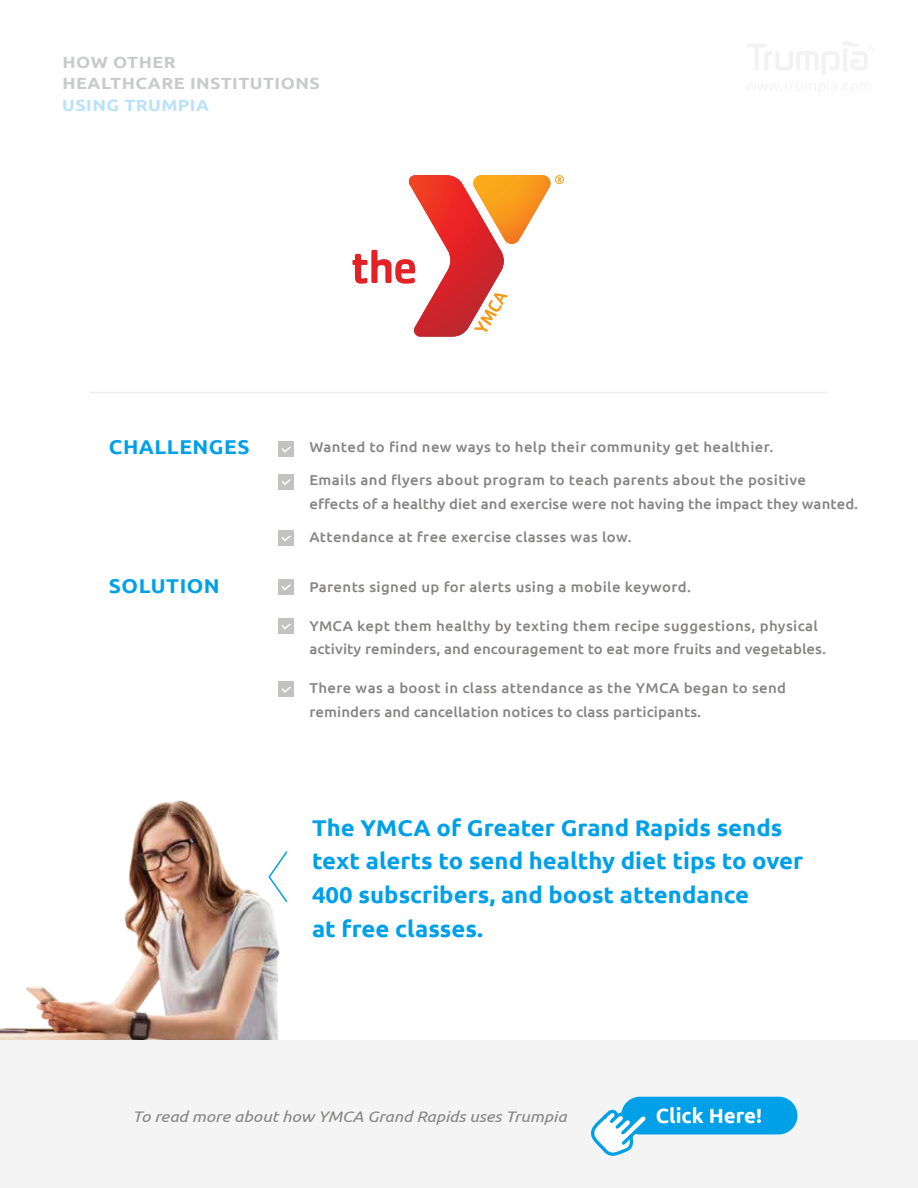
<style>
.page{position:relative;width:918px;height:1188px;background:#fff}
.page>*{position:absolute;margin:0;border:0;box-sizing:border-box;transform-origin:0 0}
.t1{font:700 22.8px/33.9px "Ubuntu";color:#00a0e9;scale:1.05 1}
.t2{font:700 20.55px "Ubuntu";color:#fff}
.t3{font:700 19.95px "Ubuntu";letter-spacing:.025em;color:#00a0e9;scale:1.05 1}
.t4{font:700 16.2px/21.1px "Ubuntu";letter-spacing:.025em;color:#c9caca;scale:1.11 1}
.t5{font:700 16.2px "Ubuntu";letter-spacing:.025em;color:#bae3f9;scale:1.11 1}
.t6{font:italic 15.3px "Ubuntu";color:#868584;scale:1.11 1}
.t7{font:500 14.25px/23.9px "Ubuntu";letter-spacing:.005em;color:#868584;scale:1.05 1}
.t8{font:500 14.25px "Ubuntu";letter-spacing:.025em;color:#868584;scale:1.05 1}
</style>
<div class="page">
<img style="left:0;top:800px;width:318px;height:241px">
<div style="left:0;top:1041px;width:918px;height:147px;background:#f4f4f4"></div>
<svg style="left:747px;top:41px;width:123px;height:53px"></svg>
<hr style="left:90px;top:392px;width:738px;height:1px;background:#efefef">
<div style="left:278px;top:441px;width:16px;height:16px;background:#c2c2c1"></div>
<svg style="left:282px;top:446px;width:9px;height:7px"></svg>
<div style="left:278px;top:474px;width:16px;height:15px;background:#c2c2c1"></div>
<svg style="left:281px;top:479px;width:10px;height:6px"></svg>
<div style="left:278px;top:530px;width:16px;height:16px;background:#c2c2c1"></div>
<svg style="left:281px;top:535px;width:10px;height:7px"></svg>
<div style="left:278px;top:579px;width:16px;height:16px;background:#c2c2c1"></div>
<svg style="left:281px;top:584px;width:10px;height:7px"></svg>
<div style="left:278px;top:618px;width:16px;height:16px;background:#c2c2c1"></div>
<svg style="left:281px;top:623px;width:10px;height:7px"></svg>
<div style="left:278px;top:682px;width:16px;height:15px;background:#c2c2c1"></div>
<svg style="left:281px;top:687px;width:10px;height:6px"></svg>
<div style="left:621px;top:1097px;width:176px;height:37px;background:#00a0e9;border-radius:19px"></div>
<svg style="left:591px;top:1105px;width:60px;height:51px"></svg>
<svg style="left:267px;top:850px;width:22px;height:54px"></svg>
<svg style="left:352px;top:175px;width:212px;height:162px"></svg>
<p class="t4" style="left:63px;top:51px;width:233px">HOW OTHER<br>HEALTHCARE INSTITUTIONS</p>
<p class="t5" style="left:62px;top:95px;width:134px">USING TRUMPIA</p>
<h3 class="t3" style="left:109px;top:435px;width:136px">CHALLENGES</h3>
<p class="t8" style="left:309px;top:438px;width:443px">Wanted to find new ways to help their community get healthier.</p>
<p class="t7" style="left:309px;top:468px;width:524px">Emails and flyers about program to teach parents about the positive effects of a healthy diet and exercise were not having the impact they wanted.</p>
<p class="t8" style="left:309px;top:528px;width:308px">Attendance at free exercise classes was low.</p>
<h3 class="t3" style="left:109px;top:574px;width:107px">SOLUTION</h3>
<p class="t8" style="left:309px;top:578px;width:365px">Parents signed up for alerts using a mobile keyword.</p>
<p class="t7" style="left:309px;top:613px;width:494px">YMCA kept them healthy by texting them recipe suggestions, physical activity reminders, and encouragement to eat more fruits and vegetables.</p>
<p class="t7" style="left:309px;top:676px;width:456px">There was a boost in class attendance as the YMCA began to send reminders and cancellation notices to class participants.</p>
<h1 class="t1" style="left:312px;top:810px;width:469px">The YMCA of Greater Grand Rapids sends text alerts to send healthy diet tips to over 400 subscribers, and boost attendance<br>at free classes.</h1>
<p class="t6" style="left:133px;top:1107px;width:392px">To read more about how YMCA Grand Rapids uses Trumpia</p>
<h2 class="t2" style="left:656px;top:1103px;width:108px">Click Here!</h2>
</div>
